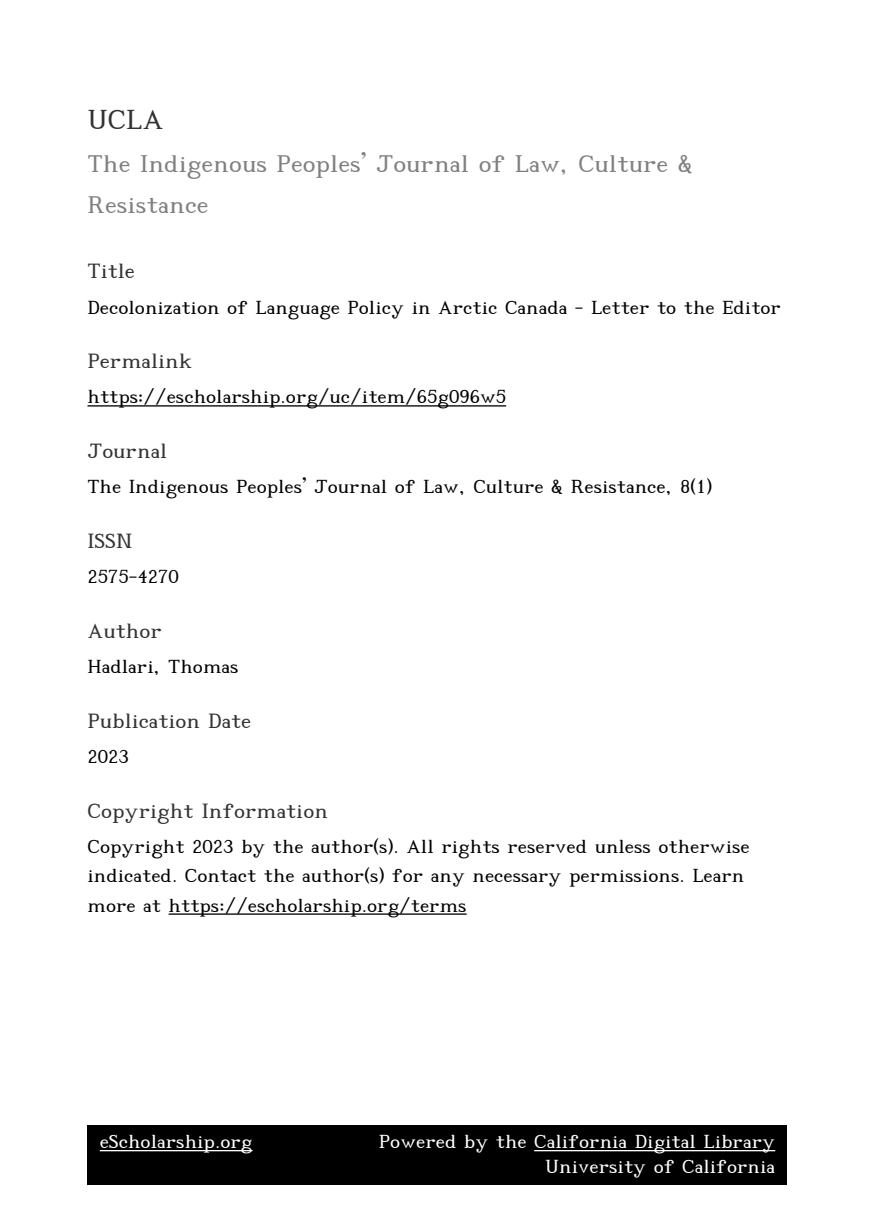
<style>
.page{position:relative;width:875px;height:1225px;background:#fff}
.page>*{position:absolute;margin:0;border:0;box-sizing:border-box;transform-origin:0 0}
.t1{font:28px "Code 2000";color:#323232}
.t2{font:24.5px/40.9px "Code 2000";color:#808080}
.t3{font:21px "Code 2000";color:#323232}
.t4{font:19.25px/29.2px "Code 2000";color:#000}
.t5{font:19.25px/24.5px "Code 2000";color:#fff;text-align:right}
</style>
<div class="page">
<hr style="left:88px;top:405px;width:418px;height:2px;background:#000">
<hr style="left:169px;top:913px;width:298px;height:2px;background:#000">
<div style="left:88px;top:1125px;width:700px;height:60px;background:#000"></div>
<hr style="left:100px;top:1150px;width:152px;height:1px;background:#fff">
<hr style="left:534px;top:1150px;width:241px;height:1px;background:#fff">
<h1 class="t1" style="left:88px;top:102px;width:78px">UCLA</h1>
<p class="t2" style="left:88px;top:143px;width:607px">The Indigenous Peoples’ Journal of Law, Culture &amp;<br>Resistance</p>
<p class="t3" style="left:88px;top:258px;width:49px">Title</p>
<p class="t4" style="left:88px;top:292px;width:695px">Decolonization of Language Policy in Arctic Canada - Letter to the Editor</p>
<p class="t3" style="left:88px;top:347px;width:106px">Permalink</p>
<p class="t4" style="left:88px;top:382px;width:420px">https://escholarship.org/uc/item/65g096w5</p>
<p class="t3" style="left:88px;top:437px;width:81px">Journal</p>
<p class="t4" style="left:88px;top:472px;width:626px">The Indigenous Peoples’ Journal of Law, Culture &amp; Resistance, 8(1)</p>
<p class="t3" style="left:88px;top:527px;width:46px">ISSN</p>
<p class="t4" style="left:88px;top:562px;width:93px">2575-4270</p>
<p class="t3" style="left:88px;top:617px;width:76px">Author</p>
<p class="t4" style="left:88px;top:652px;width:153px">Hadlari, Thomas</p>
<p class="t3" style="left:88px;top:707px;width:165px">Publication Date</p>
<p class="t4" style="left:88px;top:742px;width:43px">2023</p>
<p class="t3" style="left:88px;top:797px;width:242px">Copyright Information</p>
<p class="t4" style="left:88px;top:832px;width:664px">Copyright 2023 by the author(s). All rights reserved unless otherwise indicated. Contact the author(s) for any necessary permissions. Learn more at https://escholarship.org/terms</p>
<p class="t5" style="left:100px;top:1129px;width:154px">eScholarship.org</p>
<p class="t5" style="left:379px;top:1129px;width:398px">Powered by the California Digital Library<br>University of California</p>
</div>
